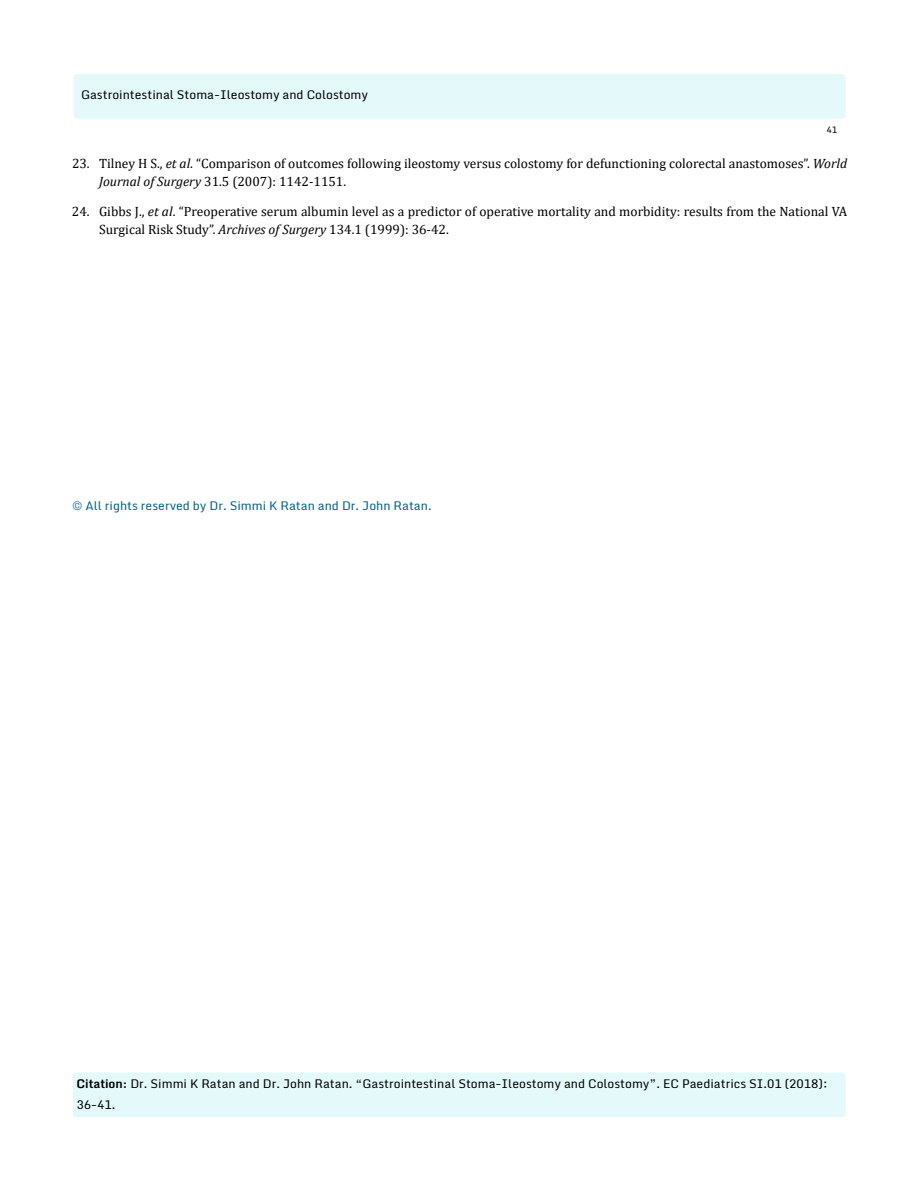
<style>
.page{position:relative;width:918px;height:1188px;background:#fff}
.page>*{position:absolute;margin:0;border:0;box-sizing:border-box;transform-origin:0 0}
.t1{font:13.5px/18px "Cambria";color:#000}
.t2{font:12px/21px "Monda";color:#000}
.t3{font:12px "Monda";color:#046089}
.t4{font:9px "Monda";color:#000}
.s1{font-style:italic}
.s2{font-weight:700}
</style>
<div class="page">
<div style="left:73px;top:73px;width:773px;height:47px;background:#e3f9fa;border-radius:4px"></div>
<div style="left:72px;top:72px;width:775px;height:48px;border:2px solid #fff;border-radius:4px"></div>
<div style="left:72px;top:1072px;width:774px;height:46px;background:#e3f9fa;border-radius:4px"></div>
<div style="left:71px;top:1071px;width:776px;height:48px;border:2px solid #fff;border-radius:4px"></div>
<p class="t2" style="left:81px;top:85px;width:289px">Gastrointestinal Stoma-Ileostomy and Colostomy</p>
<p class="t4" style="left:826px;top:124px;width:12px">41</p>
<p class="t1" style="left:99px;top:154px;width:750px;text-indent:-27px">23. Tilney H S., <span class="s1">et al</span>. “Comparison of outcomes following ileostomy versus colostomy for defunctioning colorectal anastomoses”. <span class="s1">World<br>Journal of Surgery</span> 31.5 (2007): 1142-1151.</p>
<p class="t1" style="left:99px;top:202px;width:750px;text-indent:-27px">24. Gibbs J., <span class="s1">et al</span>. “Preoperative serum albumin level as a predictor of operative mortality and morbidity: results from the National VA<br>Surgical Risk Study”. <span class="s1">Archives of Surgery</span> 134.1 (1999): 36-42.</p>
<p class="t3" style="left:72px;top:498px;width:361px">© All rights reserved by Dr. Simmi K Ratan and Dr. John Ratan.</p>
<p class="t2" style="left:76px;top:1073px;width:753px"><span class="s2">Citation:</span> Dr. Simmi K Ratan and Dr. John Ratan. “Gastrointestinal Stoma-Ileostomy and Colostomy”. EC Paediatrics SI.01 (2018):<br>36-41.</p>
</div>
